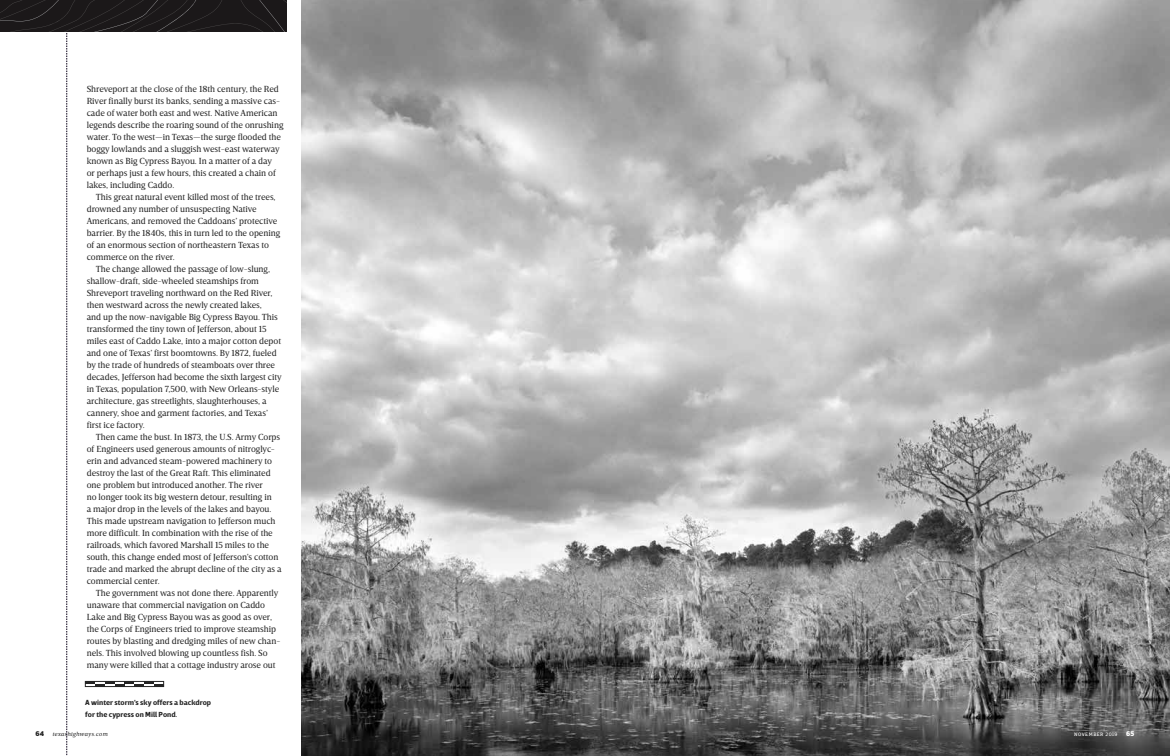
<style>
.page{position:relative;width:1170px;height:756px;background:#fff}
.page>*{position:absolute;margin:0;border:0;box-sizing:border-box;transform-origin:0 0}
.t1{font:9px/12px "Breve Text";letter-spacing:-.005em;color:#242424}
.t2{font:700 7.5px/12px "Breve Sans Text";color:#242424}
.t3{font:900 7px "Breve Sans Text";color:#fff}
.t4{font:italic 6px "Breve Text";letter-spacing:.045em;color:#242424}
.t5{font:5px "Breve Slab Text";letter-spacing:.095em;color:#fff}
.s1{font-family:"Breve Sans Text";font-weight:900;font-style:normal;font-size:7px}
</style>
<div class="page">
<img style="left:302px;top:0;width:868px;height:756px">
<svg style="left:0;top:0;width:287px;height:756px"></svg>
<p class="t1" style="left:87px;top:83px;width:198px">Shreveport at the close of the 18th century, the Red River finally burst its banks, sending a massive cas&shy;cade of water both east and west. Native American legends describe the roaring sound of the onrushing water. To the west—in Texas—the surge flooded the boggy lowlands and a sluggish west-east waterway known as Big Cypress Bayou. In a matter of a day<br>or perhaps just a few hours, this created a chain of lakes, including Caddo.</p>
<p class="t1" style="left:87px;top:191px;width:195px;text-indent:9px">This great natural event killed most of the trees, drowned any number of unsuspecting Native Americans, and removed the Caddoans’ protective barrier. By the 1840s, this in turn led to the opening of an enormous section of northeastern Texas to commerce on the river.</p>
<p class="t1" style="left:87px;top:263px;width:196px;text-indent:9px">The change allowed the passage of low-slung, shallow-draft, side-wheeled steamships from Shreveport traveling northward on the Red River, then westward across the newly created lakes,<br>and up the now-navigable Big Cypress Bayou. This transformed the tiny town of Jefferson, about 15 miles east of Caddo Lake, into a major cotton depot and one of Texas’ first boomtowns. By 1872, fueled by the trade of hundreds of steamboats over three decades, Jefferson had become the sixth largest city in Texas, population 7,500, with New Orleans-style architecture, gas streetlights, slaughterhouses, a cannery, shoe and garment factories, and Texas’ first ice factory.</p>
<p class="t1" style="left:87px;top:431px;width:197px;text-indent:9px">Then came the bust. In 1873, the U.S. Army Corps of Engineers used generous amounts of nitroglyc&shy;erin and advanced steam-powered machinery to destroy the last of the Great Raft. This eliminated one problem but introduced another. The river<br>no longer took its big western detour, resulting in<br>a major drop in the levels of the lakes and bayou.<br>This made upstream navigation to Jefferson much more difficult. In combination with the rise of the railroads, which favored Marshall 15 miles to the south, this change ended most of Jefferson’s cotton trade and marked the abrupt decline of the city as a commercial center.</p>
<p class="t1" style="left:87px;top:587px;width:195px;text-indent:9px">The government was not done there. Apparently unaware that commercial navigation on Caddo Lake and Big Cypress Bayou was as good as over, the Corps of Engineers tried to improve steamship routes by blasting and dredging miles of new chan&shy;nels. This involved blowing up countless fish. So many were killed that a cottage industry arose out</p>
<p class="t2" style="left:85px;top:697px;width:127px">A winter storm's sky offers a backdrop for the cypress on Mill Pond.</p>
<p class="t4" style="left:36px;top:730px;width:73px"><span class="s1">64</span> texashighways.com</p>
<p class="t5" style="left:1074px;top:731px;width:45px">NOVEMBER 2019</p>
<p class="t3" style="left:1126px;top:729px;width:10px">65</p>
</div>
